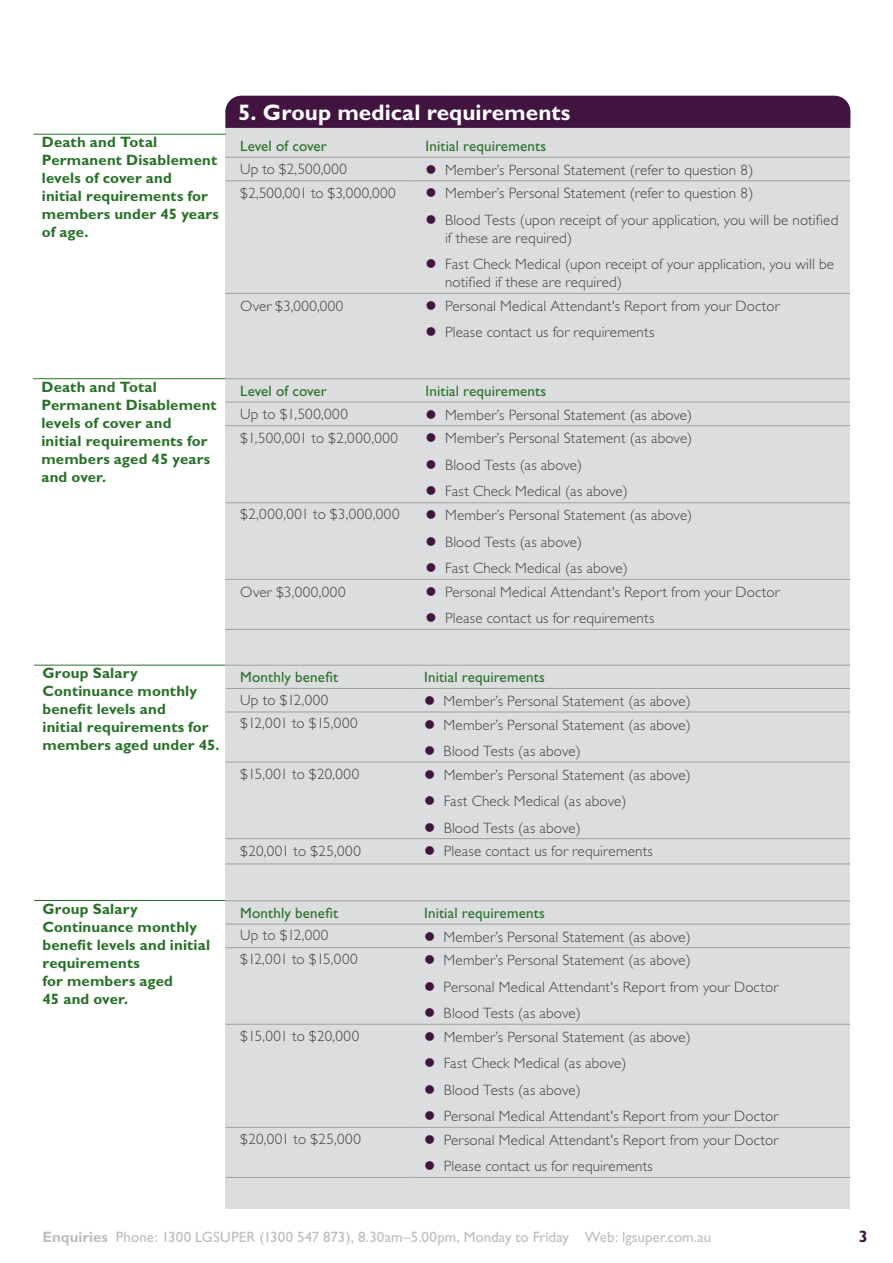
<style>
.page{position:relative;width:893px;height:1263px;background:#fff}
.page>*{position:absolute;margin:0;border:0;box-sizing:border-box;transform-origin:0 0}
.t1{font:700 22.5px "Gill Sans";color:#fff}
.t2{font:700 16.5px "Gill Sans";color:#421540}
.t3{font:300 15px/18px "Gill Sans";letter-spacing:.01em;color:#414042}
.t4{font:700 15px/18px "Gill Sans";letter-spacing:.01em;color:#29712a}
.t5{font:15px "Gill Sans";letter-spacing:.01em;color:#29712a}
.t6{font:15px "Gill Sans";color:#bcbec0}
.t7{font:300 15px "Gill Sans";letter-spacing:.045em;color:#414042}
.t8{font:300 15px "Gill Sans";letter-spacing:.035em;color:#414042}
.t9{font:300 15px "Gill Sans";letter-spacing:.03em;color:#414042}
.s1{color:#421540}
.s2{font-weight:700}
</style>
<div class="page">
<div style="left:226px;top:125px;width:624px;height:1084px;background:#dcddde"></div>
<hr style="left:226px;top:157px;width:185px;height:1px;background:#9d9fa2">
<hr style="left:411px;top:157px;width:439px;height:1px;background:#9d9fa2">
<hr style="left:226px;top:180px;width:185px;height:1px;background:#9d9fa2">
<hr style="left:411px;top:180px;width:439px;height:1px;background:#9d9fa2">
<hr style="left:226px;top:293px;width:185px;height:1px;background:#9d9fa2">
<hr style="left:411px;top:293px;width:439px;height:1px;background:#9d9fa2">
<hr style="left:226px;top:378px;width:185px;height:1px;background:#9d9fa2">
<hr style="left:411px;top:378px;width:439px;height:1px;background:#9d9fa2">
<hr style="left:226px;top:402px;width:185px;height:1px;background:#9d9fa2">
<hr style="left:411px;top:402px;width:439px;height:1px;background:#9d9fa2">
<hr style="left:226px;top:425px;width:185px;height:1px;background:#9d9fa2">
<hr style="left:411px;top:425px;width:439px;height:1px;background:#9d9fa2">
<hr style="left:226px;top:502px;width:185px;height:1px;background:#9d9fa2">
<hr style="left:411px;top:502px;width:439px;height:1px;background:#9d9fa2">
<hr style="left:226px;top:579px;width:185px;height:1px;background:#9d9fa2">
<hr style="left:411px;top:579px;width:439px;height:1px;background:#9d9fa2">
<hr style="left:226px;top:629px;width:185px;height:1px;background:#9d9fa2">
<hr style="left:411px;top:629px;width:439px;height:1px;background:#9d9fa2">
<hr style="left:226px;top:665px;width:184px;height:1px;background:#9d9fa2">
<hr style="left:226px;top:863px;width:184px;height:1px;background:#9d9fa2">
<hr style="left:410px;top:665px;width:440px;height:1px;background:#9d9fa2">
<hr style="left:410px;top:863px;width:440px;height:1px;background:#9d9fa2">
<hr style="left:226px;top:688px;width:184px;height:1px;background:#9d9fa2">
<hr style="left:410px;top:688px;width:440px;height:1px;background:#9d9fa2">
<hr style="left:226px;top:712px;width:184px;height:1px;background:#9d9fa2">
<hr style="left:410px;top:712px;width:440px;height:1px;background:#9d9fa2">
<hr style="left:226px;top:762px;width:184px;height:1px;background:#9d9fa2">
<hr style="left:410px;top:762px;width:440px;height:1px;background:#9d9fa2">
<hr style="left:226px;top:838px;width:184px;height:1px;background:#9d9fa2">
<hr style="left:410px;top:838px;width:440px;height:1px;background:#9d9fa2">
<div style="left:225px;top:96px;width:625px;height:32px;background:#421540"></div>
<hr style="left:33px;top:134px;width:193px;height:1px;background:#29712a">
<hr style="left:33px;top:378px;width:192px;height:1px;background:#29712a">
<hr style="left:34px;top:665px;width:191px;height:1px;background:#29712a">
<hr style="left:34px;top:900px;width:191px;height:1px;background:#29712a">
<hr style="left:226px;top:900px;width:184px;height:1px;background:#9d9fa2">
<hr style="left:226px;top:1177px;width:184px;height:1px;background:#9d9fa2">
<hr style="left:410px;top:900px;width:440px;height:1px;background:#9d9fa2">
<hr style="left:410px;top:1177px;width:440px;height:1px;background:#9d9fa2">
<hr style="left:226px;top:924px;width:184px;height:1px;background:#9d9fa2">
<hr style="left:410px;top:924px;width:440px;height:1px;background:#9d9fa2">
<hr style="left:226px;top:947px;width:184px;height:1px;background:#9d9fa2">
<hr style="left:410px;top:947px;width:440px;height:1px;background:#9d9fa2">
<hr style="left:226px;top:1024px;width:184px;height:1px;background:#9d9fa2">
<hr style="left:410px;top:1024px;width:440px;height:1px;background:#9d9fa2">
<hr style="left:226px;top:1127px;width:184px;height:1px;background:#9d9fa2">
<hr style="left:410px;top:1127px;width:440px;height:1px;background:#9d9fa2">
<h1 class="t1" style="left:238px;top:99px;width:334px">5. Group medical requirements</h1>
<p class="t4" style="left:42px;top:133px;width:179px">Death and Total<br>Permanent Disablement levels of cover and<br>initial requirements for members under 45 years of age.</p>
<p class="t5" style="left:240px;top:138px;width:88px">Level of cover</p>
<p class="t5" style="left:426px;top:138px;width:122px">Initial requirements</p>
<p class="t3" style="left:240px;top:161px;width:108px">Up to $2,500,000</p>
<p class="t3" style="left:426px;top:161px;width:329px"><span class="s1">●</span> Member’s Personal Statement (refer to question 8)</p>
<p class="t8" style="left:240px;top:185px;width:157px">$2,500,001 to $3,000,000</p>
<p class="t3" style="left:426px;top:184px;width:329px"><span class="s1">●</span> Member’s Personal Statement (refer to question 8)</p>
<p class="t3" style="left:445px;top:211px;width:395px;text-indent:-19px"><span class="s1">●</span> Blood Tests (upon receipt of your application, you will be notified if these are required)</p>
<p class="t3" style="left:445px;top:255px;width:390px;text-indent:-19px"><span class="s1">●</span> Fast Check Medical (upon receipt of your application, you will be notified if these are required)</p>
<p class="t8" style="left:240px;top:297px;width:105px">Over $3,000,000</p>
<p class="t3" style="left:426px;top:297px;width:356px"><span class="s1">●</span> Personal Medical Attendant's Report from your Doctor</p>
<p class="t3" style="left:426px;top:324px;width:230px"><span class="s1">●</span> Please contact us for requirements</p>
<p class="t4" style="left:41px;top:378px;width:177px">Death and Total<br>Permanent Disablement levels of cover and<br>initial requirements for members aged 45 years and over.</p>
<p class="t5" style="left:240px;top:382px;width:88px">Level of cover</p>
<p class="t5" style="left:426px;top:382px;width:122px">Initial requirements</p>
<p class="t9" style="left:240px;top:406px;width:109px">Up to $1,500,000</p>
<p class="t3" style="left:426px;top:406px;width:268px"><span class="s1">●</span> Member’s Personal Statement (as above)</p>
<p class="t7" style="left:240px;top:429px;width:159px">$1,500,001 to $2,000,000</p>
<p class="t3" style="left:426px;top:429px;width:268px"><span class="s1">●</span> Member’s Personal Statement (as above)</p>
<p class="t3" style="left:426px;top:456px;width:158px"><span class="s1">●</span> Blood Tests (as above)</p>
<p class="t3" style="left:426px;top:482px;width:204px"><span class="s1">●</span> Fast Check Medical (as above)</p>
<p class="t7" style="left:240px;top:506px;width:161px">$2,000,001 to $3,000,000</p>
<p class="t3" style="left:426px;top:506px;width:268px"><span class="s1">●</span> Member’s Personal Statement (as above)</p>
<p class="t3" style="left:426px;top:533px;width:158px"><span class="s1">●</span> Blood Tests (as above)</p>
<p class="t3" style="left:426px;top:559px;width:204px"><span class="s1">●</span> Fast Check Medical (as above)</p>
<p class="t7" style="left:240px;top:583px;width:107px">Over $3,000,000</p>
<p class="t3" style="left:426px;top:583px;width:356px"><span class="s1">●</span> Personal Medical Attendant's Report from your Doctor</p>
<p class="t3" style="left:426px;top:609px;width:230px"><span class="s1">●</span> Please contact us for requirements</p>
<p class="t4" style="left:43px;top:664px;width:179px">Group Salary<br>Continuance monthly benefit levels and<br>initial requirements for members aged under 45.</p>
<p class="t5" style="left:240px;top:669px;width:99px">Monthly benefit</p>
<p class="t5" style="left:424px;top:669px;width:122px">Initial requirements</p>
<p class="t3" style="left:240px;top:691px;width:90px">Up to $12,000</p>
<p class="t3" style="left:424px;top:692px;width:268px"><span class="s1">●</span> Member’s Personal Statement (as above)</p>
<p class="t3" style="left:240px;top:714px;width:119px">$12,001 to $15,000</p>
<p class="t3" style="left:424px;top:716px;width:268px"><span class="s1">●</span> Member’s Personal Statement (as above)</p>
<p class="t3" style="left:424px;top:742px;width:158px"><span class="s1">●</span> Blood Tests (as above)</p>
<p class="t3" style="left:240px;top:765px;width:120px">$15,001 to $20,000</p>
<p class="t3" style="left:424px;top:766px;width:268px"><span class="s1">●</span> Member’s Personal Statement (as above)</p>
<p class="t3" style="left:424px;top:792px;width:204px"><span class="s1">●</span> Fast Check Medical (as above)</p>
<p class="t3" style="left:424px;top:819px;width:158px"><span class="s1">●</span> Blood Tests (as above)</p>
<p class="t3" style="left:240px;top:842px;width:122px">$20,001 to $25,000</p>
<p class="t3" style="left:424px;top:842px;width:230px"><span class="s1">●</span> Please contact us for requirements</p>
<p class="t4" style="left:43px;top:899px;width:169px">Group Salary<br>Continuance monthly benefit levels and initial requirements<br>for members aged<br>45 and over.</p>
<p class="t5" style="left:240px;top:904px;width:99px">Monthly benefit</p>
<p class="t5" style="left:424px;top:904px;width:122px">Initial requirements</p>
<p class="t3" style="left:240px;top:926px;width:90px">Up to $12,000</p>
<p class="t3" style="left:424px;top:928px;width:268px"><span class="s1">●</span> Member’s Personal Statement (as above)</p>
<p class="t3" style="left:240px;top:950px;width:119px">$12,001 to $15,000</p>
<p class="t3" style="left:424px;top:951px;width:268px"><span class="s1">●</span> Member’s Personal Statement (as above)</p>
<p class="t3" style="left:424px;top:978px;width:356px"><span class="s1">●</span> Personal Medical Attendant's Report from your Doctor</p>
<p class="t3" style="left:424px;top:1004px;width:158px"><span class="s1">●</span> Blood Tests (as above)</p>
<p class="t3" style="left:240px;top:1027px;width:120px">$15,001 to $20,000</p>
<p class="t3" style="left:424px;top:1028px;width:268px"><span class="s1">●</span> Member’s Personal Statement (as above)</p>
<p class="t3" style="left:424px;top:1054px;width:204px"><span class="s1">●</span> Fast Check Medical (as above)</p>
<p class="t3" style="left:424px;top:1081px;width:158px"><span class="s1">●</span> Blood Tests (as above)</p>
<p class="t3" style="left:424px;top:1107px;width:356px"><span class="s1">●</span> Personal Medical Attendant's Report from your Doctor</p>
<p class="t3" style="left:240px;top:1130px;width:122px">$20,001 to $25,000</p>
<p class="t3" style="left:424px;top:1131px;width:356px"><span class="s1">●</span> Personal Medical Attendant's Report from your Doctor</p>
<p class="t3" style="left:424px;top:1157px;width:230px"><span class="s1">●</span> Please contact us for requirements</p>
<p class="t6" style="left:43px;top:1228px;width:670px"><span class="s2">Enquiries</span> Phone: 1300 LGSUPER (1300 547 873), 8.30am–5.00pm, Monday to Friday Web: lgsuper.com.au</p>
<p class="t2" style="left:859px;top:1226px;width:11px">3</p>
</div>
